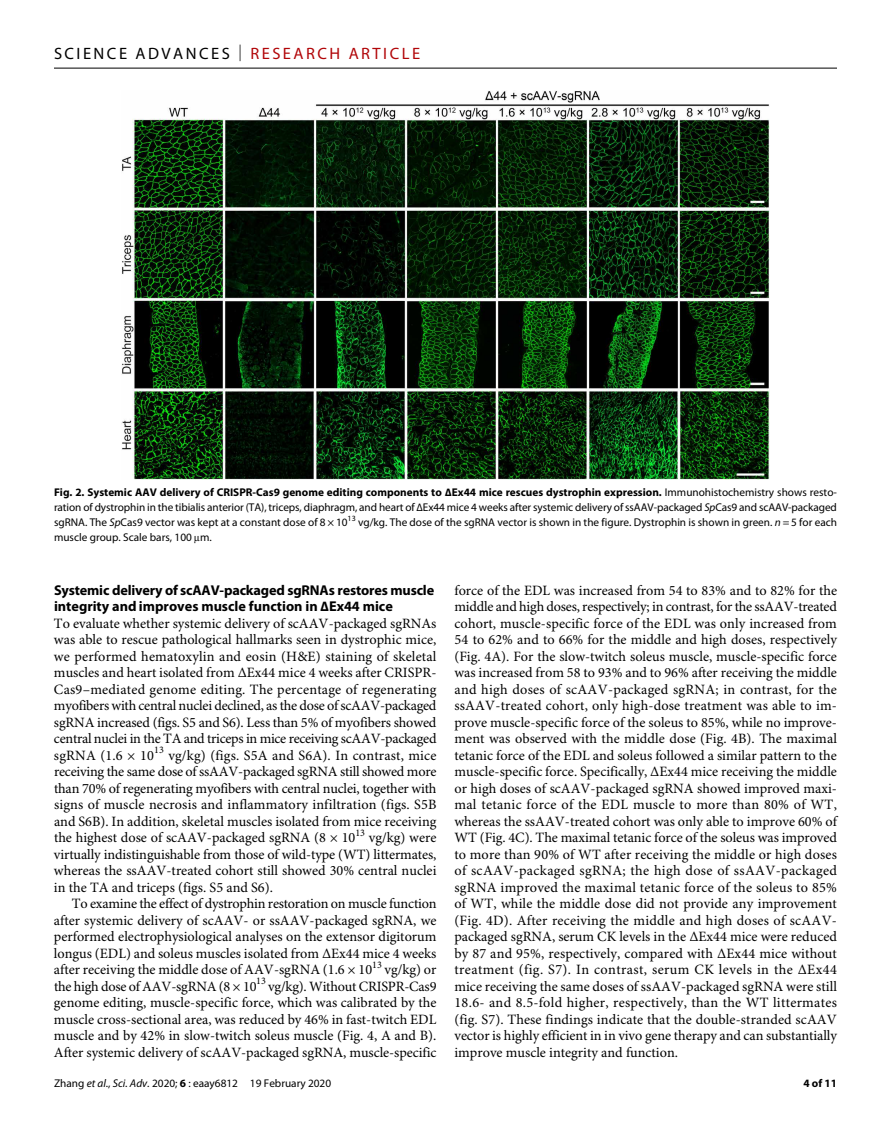
<style>
.page{position:relative;width:891px;height:1134px;background:#fff}
.page>*{position:absolute;margin:0;border:0;box-sizing:border-box;transform-origin:0 0}
.t1{font:16.5px "Myriad Pro";letter-spacing:.15em;color:#000}
.t2{font:14.25px/16.5px "Minion Pro";color:#000;text-align:justify}
.t3{font:700 14.25px/16.5px "Myriad Pro";letter-spacing:-.01em;color:#000}
.t4{font:11.25px/15px "Myriad Pro";color:#000;text-align:justify}
.t5{font:700 11.25px "Myriad Pro";color:#000}
.s1{font-weight:300}
.s2{color:#b10508}
.s3{font-weight:700}
.s4{font-style:italic}
</style>
<div class="page">
<hr style="left:54px;top:68px;width:783px;height:1px;background:#000">
<img style="left:122px;top:90px;width:647px;height:390px">
<p class="t1" style="left:54px;top:40px;width:368px">SCIENCE ADVANCES <span class="s1">|</span> <span class="s2">RESEARCH ARTICLE</span></p>
<p class="t4" style="left:54px;top:485px;width:785px"><span class="s3">Fig. 2. Systemic AAV delivery of CRISPR-Cas9 genome editing components to ∆Ex44 mice rescues dystrophin expression.</span> Immunohistochemistry shows resto&shy;ration of dystrophin in the tibialis anterior (TA), triceps, diaphragm, and heart of ∆Ex44 mice 4 weeks after systemic delivery of ssAAV-packaged <span class="s4">Sp</span>Cas9 and scAAV-packaged sgRNA. The <span class="s4">Sp</span>Cas9 vector was kept at a constant dose of 8 × 10<sup>13</sup> vg/kg. The dose of the sgRNA vector is shown in the figure. Dystrophin is shown in green. <span class="s4">n</span> = 5 for each muscle group. Scale bars, 100 m.</p>
<p class="t3" style="left:54px;top:580px;width:382px">Systemic delivery of scAAV-packaged sgRNAs restores muscle integrity and improves muscle function in ∆Ex44 mice</p>
<p class="t2" style="left:54px;top:616px;width:384px">To evaluate whether systemic delivery of scAAV-packaged sgRNAs was able to rescue pathological hallmarks seen in dystrophic mice, we performed hematoxylin and eosin (H&amp;E) staining of skeletal muscles and heart isolated from ∆Ex44 mice 4 weeks after CRISPR-Cas9–mediated genome editing. The percentage of regenerating myofibers with central nuclei declined, as the dose of scAAV-packaged sgRNA increased (figs. S5 and S6). Less than 5% of myofibers showed central nuclei in the TA and triceps in mice receiving scAAV-packaged sgRNA (1.6 × 10<sup>13</sup> vg/kg) (figs. S5A and S6A). In contrast, mice receiving the same dose of ssAAV-packaged sgRNA still showed more than 70% of regenerating myofibers with central nuclei, together with signs of muscle necrosis and inflammatory infiltration (figs. S5B and S6B). In addition, skeletal muscles isolated from mice receiving the highest dose of scAAV-packaged sgRNA (8 × 10<sup>13</sup> vg/kg) were virtually indistinguishable from those of wild-type (WT) littermates, whereas the ssAAV-treated cohort still showed 30% central nuclei in the TA and triceps (figs. S5 and S6).</p>
<p class="t2" style="left:54px;top:897px;width:384px;text-indent:18px">To examine the effect of dystrophin restoration on muscle function after systemic delivery of scAAV- or ssAAV-packaged sgRNA, we performed electrophysiological analyses on the extensor digitorum longus (EDL) and soleus muscles isolated from ∆Ex44 mice 4 weeks after receiving the middle dose of AAV-sgRNA (1.6 × 10<sup>13</sup> vg/kg) or the high dose of AAV-sgRNA (8 × 10<sup>13</sup> vg/kg). Without CRISPR-Cas9 genome editing, muscle-specific force, which was calibrated by the muscle cross-sectional area, was reduced by 46% in fast-twitch EDL muscle and by 42% in slow-twitch soleus muscle (Fig. 4, A and B).<br>After systemic delivery of scAAV-packaged sgRNA, muscle-specific</p>
<p class="t4" style="left:54px;top:1076px;width:279px">Zhang <span class="s4">et al</span>., <span class="s4">Sci. Adv.</span> 2020; <span class="s3">6</span> : eaay6812 19 February 2020</p>
<p class="t2" style="left:454px;top:583px;width:384px">force of the EDL was increased from 54 to 83% and to 82% for the middle and high doses, respectively; in contrast, for the ssAAV-treated cohort, muscle-specific force of the EDL was only increased from 54 to 62% and to 66% for the middle and high doses, respectively (Fig. 4A). For the slow-twitch soleus muscle, muscle-specific force was increased from 58 to 93% and to 96% after receiving the middle and high doses of scAAV-packaged sgRNA; in contrast, for the ssAAV-treated cohort, only high-dose treatment was able to im&shy;prove muscle-specific force of the soleus to 85%, while no improve&shy;ment was observed with the middle dose (Fig. 4B). The maximal tetanic force of the EDL and soleus followed a similar pattern to the muscle-specific force. Specifically, ∆Ex44 mice receiving the middle or high doses of scAAV-packaged sgRNA showed improved maxi&shy;mal tetanic force of the EDL muscle to more than 80% of WT, whereas the ssAAV-treated cohort was only able to improve 60% of WT (Fig. 4C). The maximal tetanic force of the soleus was improved to more than 90% of WT after receiving the middle or high doses of scAAV-packaged sgRNA; the high dose of ssAAV-packaged sgRNA improved the maximal tetanic force of the soleus to 85% of WT, while the middle dose did not provide any improvement (Fig. 4D). After receiving the middle and high doses of scAAV&shy;packaged sgRNA, serum CK levels in the ∆Ex44 mice were reduced by 87 and 95%, respectively, compared with ∆Ex44 mice without treatment (fig. S7). In contrast, serum CK levels in the ∆Ex44 mice receiving the same doses of ssAAV-packaged sgRNA were still 18.6- and 8.5-fold higher, respectively, than the WT littermates (fig. S7). These findings indicate that the double-stranded scAAV vector is highly efficient in in vivo gene therapy and can substantially improve muscle integrity and function.</p>
<p class="t5" style="left:803px;top:1074px;width:35px">4 of 11</p>
</div>
